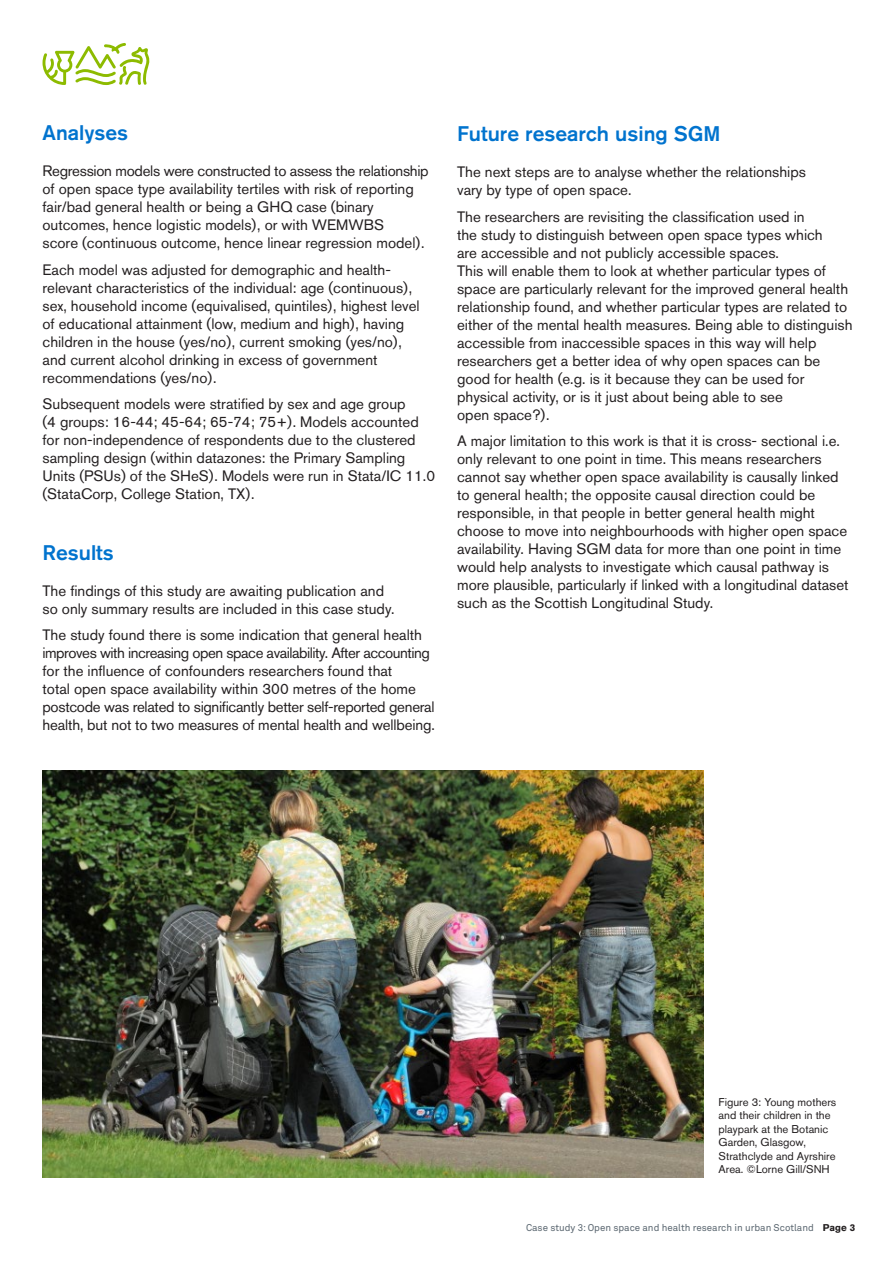
<style>
.page{position:relative;width:893px;height:1263px;background:#fff}
.page>*{position:absolute;margin:0;border:0;box-sizing:border-box;transform-origin:0 0}
.t1{font:500 21px "Akzidenz Grotesk BQ";color:#0073ce}
.t2{font:15px/18px "Akzidenz Grotesk BQ";color:#231f20}
.t3{font:11.25px/13.5px "Akzidenz Grotesk BQ";color:#231f20}
.t4{font:9.75px "Akkurat";color:#5a6670}
.s1{font-family:"Akzidenz Grotesk BQ";font-weight:700;color:#231f20}
</style>
<div class="page">
<svg style="left:43px;top:43px;width:107px;height:42px"></svg>
<img style="left:43px;top:770px;width:660px;height:408px">
<h1 class="t1" style="left:43px;top:120px;width:87px">Analyses</h1>
<p class="t2" style="left:43px;top:162px;width:388px">Regression models were constructed to assess the relationship of open space type availability tertiles with risk of reporting fair/bad general health or being a GHQ case (binary outcomes, hence logistic models), or with WEMWBS<br>score (continuous outcome, hence linear regression model).</p>
<p class="t2" style="left:43px;top:260px;width:379px">Each model was adjusted for demographic and health&shy;relevant characteristics of the individual: age (continuous), sex, household income (equivalised, quintiles), highest level of educational attainment (low, medium and high), having children in the house (yes/no), current smoking (yes/no), and current alcohol drinking in excess of government recommendations (yes/no).</p>
<p class="t2" style="left:43px;top:395px;width:394px">Subsequent models were stratified by sex and age group<br>(4 groups: 16-44; 45-64; 65-74; 75+). Models accounted for non-independence of respondents due to the clustered sampling design (within datazones: the Primary Sampling Units (PSUs) of the SHeS). Models were run in Stata/IC 11.0 (StataCorp, College Station, TX).</p>
<h1 class="t1" style="left:43px;top:539px;width:73px">Results</h1>
<p class="t2" style="left:43px;top:581px;width:353px">The findings of this study are awaiting publication and so only summary results are included in this case study.</p>
<p class="t2" style="left:43px;top:626px;width:394px">The study found there is some indication that general health improves with increasing open space availability. After accounting for the influence of confounders researchers found that<br>total open space availability within 300 metres of the home postcode was related to significantly better self-reported general health, but not to two measures of mental health and wellbeing.</p>
<h1 class="t1" style="left:457px;top:121px;width:265px">Future research using SGM</h1>
<p class="t2" style="left:457px;top:163px;width:350px">The next steps are to analyse whether the relationships vary by type of open space.</p>
<p class="t2" style="left:457px;top:207px;width:397px">The researchers are revisiting the classification used in<br>the study to distinguish between open space types which<br>are accessible and not publicly accessible spaces.<br>This will enable them to look at whether particular types of space are particularly relevant for the improved general health relationship found, and whether particular types are related to either of the mental health measures. Being able to distinguish accessible from inaccessible spaces in this way will help researchers get a better idea of why open spaces can be good for health (e.g. is it because they can be used for physical activity, or is it just about being able to see<br>open space?).</p>
<p class="t2" style="left:457px;top:432px;width:393px">A major limitation to this work is that it is cross- sectional i.e. only relevant to one point in time. This means researchers cannot say whether open space availability is causally linked to general health; the opposite causal direction could be responsible, in that people in better general health might choose to move into neighbourhoods with higher open space availability. Having SGM data for more than one point in time would help analysts to investigate which causal pathway is more plausible, particularly if linked with a longitudinal dataset such as the Scottish Longitudinal Study.</p>
<p class="t3" style="left:719px;top:1095px;width:119px">Figure 3: Young mothers and their children in the playpark at the Botanic<br>Garden, Glasgow,<br>Strathclyde and Ayrshire<br>Area. ©Lorne Gill/SNH</p>
<p class="t4" style="left:526px;top:1222px;width:331px">Case study 3: Open space and health research in urban Scotland <span class="s1">Page 3</span></p>
</div>
